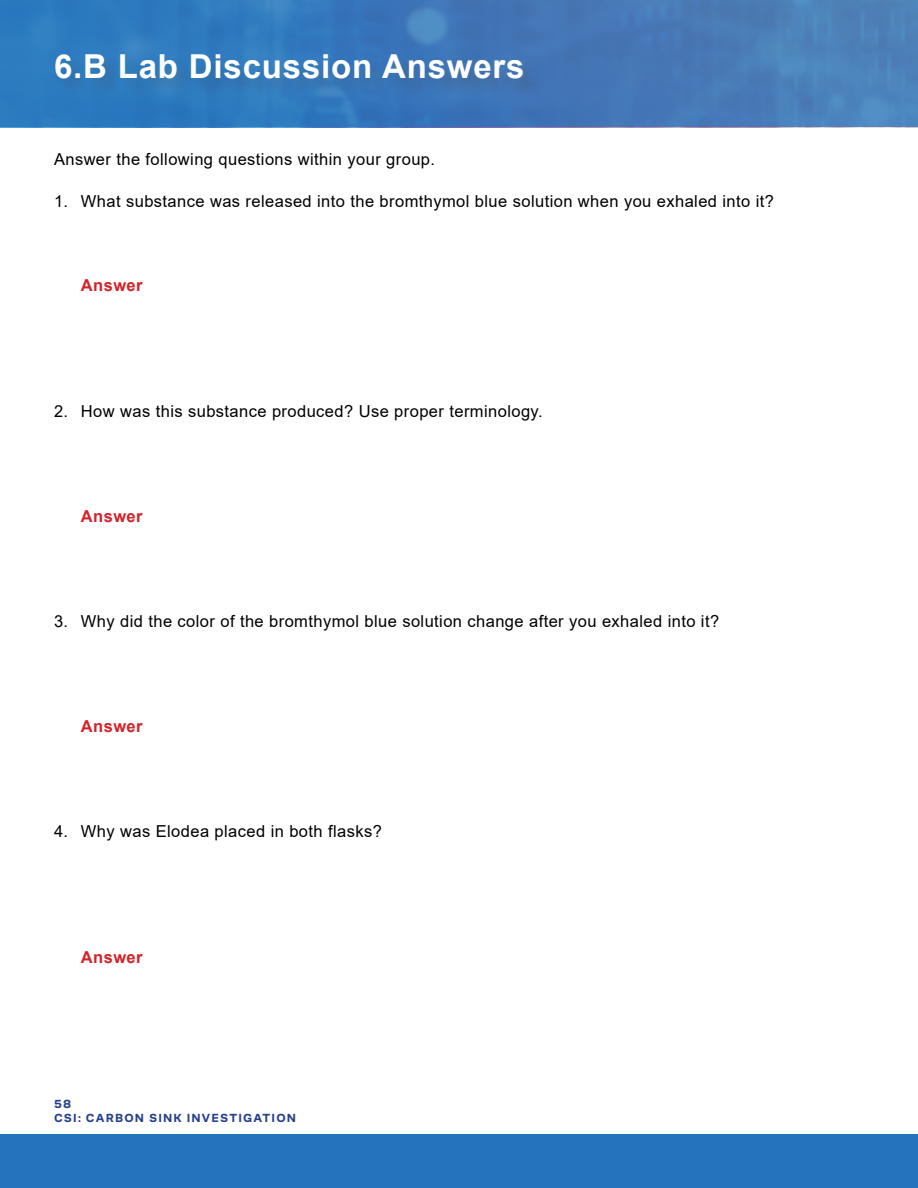
<style>
.page{position:relative;width:918px;height:1188px;background:#fff}
.page>*{position:absolute;margin:0;border:0;box-sizing:border-box;transform-origin:0 0}
.t1{font:700 33px "Arial";letter-spacing:.025em;color:#fff}
.t2{font:16.5px "Arial";letter-spacing:.025em;color:#000}
.t3{font:700 16.5px "Arial";letter-spacing:.025em;color:#d2232a}
.t4{font:700 12px/13.8px "Co Fo Sans";letter-spacing:.1em;color:#25408f}
</style>
<div class="page">
<div style="left:0;top:1134px;width:918px;height:54px;background:#2574bb"></div>
<div style="left:0;top:0;width:918px;height:127px;background:linear-gradient(to right,#2777c0,#517db6)"></div>
<div style="left:57px;top:56px;width:483px;height:40px;background:#3677b7"></div>
<h1 class="t1" style="left:54px;top:43px;width:472px">6.B Lab Discussion Answers</h1>
<p class="t2" style="left:54px;top:148px;width:383px">Answer the following questions within your group.</p>
<p class="t2" style="left:54px;top:190px;width:722px">1. What substance was released into the bromthymol blue solution when you exhaled into it?</p>
<p class="t3" style="left:81px;top:274px;width:63px">Answer</p>
<p class="t2" style="left:54px;top:400px;width:490px">2. How was this substance produced? Use proper terminology.</p>
<p class="t3" style="left:81px;top:505px;width:63px">Answer</p>
<p class="t2" style="left:54px;top:610px;width:667px">3. Why did the color of the bromthymol blue solution change after you exhaled into it?</p>
<p class="t3" style="left:81px;top:715px;width:63px">Answer</p>
<p class="t2" style="left:54px;top:820px;width:329px">4. Why was Elodea placed in both flasks?</p>
<p class="t3" style="left:81px;top:946px;width:63px">Answer</p>
<p class="t4" style="left:54px;top:1097px;width:244px">58<br>CSI: CARBON SINK INVESTIGATION</p>
</div>
